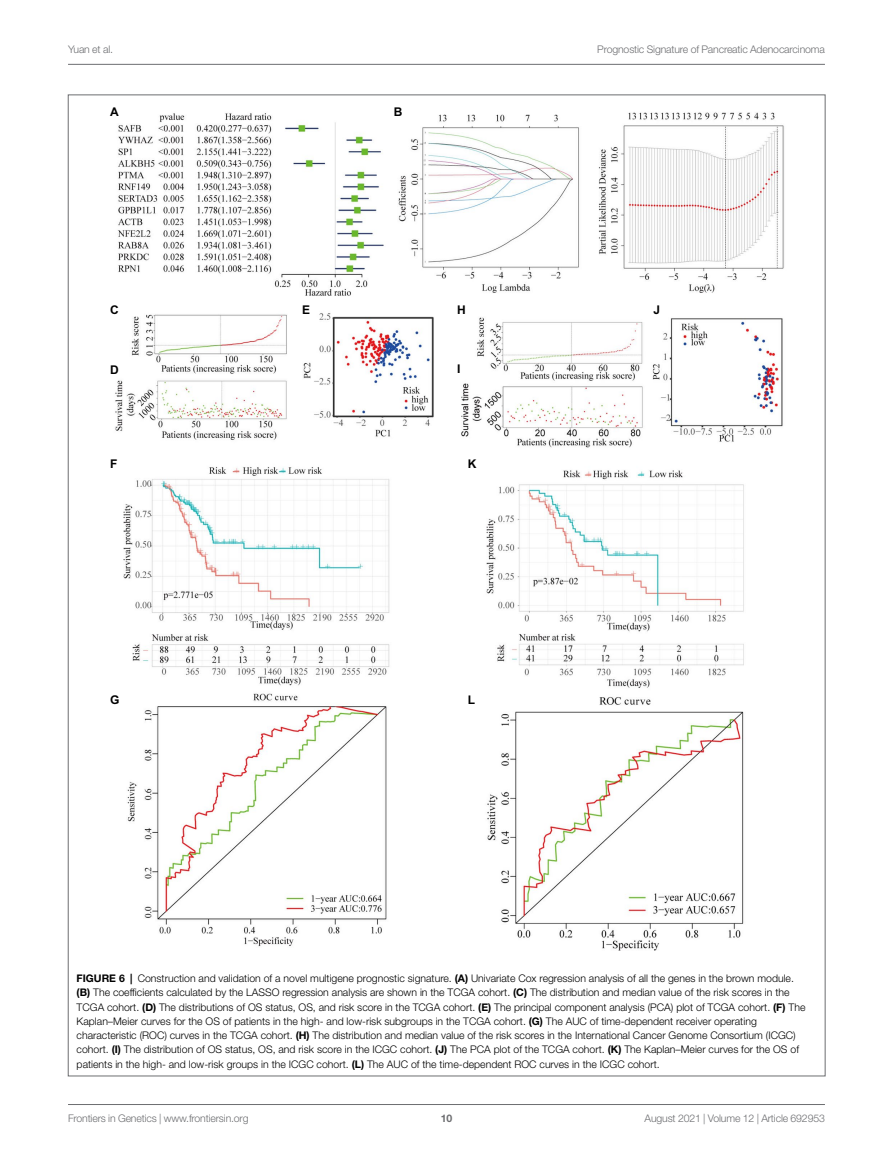
<style>
.page{position:relative;width:893px;height:1170px;background:#fff}
.page>*{position:absolute;margin:0;border:0;box-sizing:border-box;transform-origin:0 0}
.t1{font:700 12px "Arial";color:#000}
.FIG_LEG{font:300 10.5px/14.2px "Helvetica Neue LT Std";color:#000}
.t2{font:300 10.5px "Helvetica Neue LT Std";letter-spacing:-.015em;color:#6d6e71}
.t3{font:700 10.5px "Helvetica Neue LT Std";color:#6d6e71}
.s1{font-weight:700}
</style>
<div class="page">
<hr style="left:68px;top:64px;width:757px;height:1px;background:#6d6e71">
<hr style="left:68px;top:1104px;width:757px;height:1px;background:#6d6e71">
<img style="left:115px;top:112px;width:669px;height:839px">
<p class="t2" style="left:68px;top:42px;width:47px">Yuan et al.</p>
<p class="t2" style="left:597px;top:42px;width:229px">Prognostic Signature of Pancreatic Adenocarcinoma</p>
<p class="t1" style="left:110px;top:104px;width:10px">A</p>
<p class="t1" style="left:394px;top:104px;width:10px">B</p>
<p class="t1" style="left:110px;top:301px;width:10px">C</p>
<p class="t1" style="left:302px;top:301px;width:10px">E</p>
<p class="t1" style="left:457px;top:301px;width:10px">H</p>
<p class="t1" style="left:110px;top:361px;width:10px">D</p>
<p class="t1" style="left:457px;top:361px;width:5px">I</p>
<p class="t1" style="left:110px;top:455px;width:9px">F</p>
<p class="t1" style="left:468px;top:455px;width:10px">K</p>
<p class="t1" style="left:110px;top:691px;width:11px">G</p>
<p class="t1" style="left:468px;top:691px;width:9px">L</p>
<p class="t1" style="left:654px;top:301px;width:8px">J</p>
<p class="FIG_LEG" style="left:77px;top:970px;width:730px"><span class="s1">FIGURE 6 |</span> Construction and validation of a novel multigene prognostic signature. <span class="s1">(A)</span> Univariate Cox regression analysis of all the genes in the brown module. <span class="s1">(B)</span> The coefficients calculated by the LASSO regression analysis are shown in the TCGA cohort. <span class="s1">(C)</span> The distribution and median value of the risk scores in the TCGA cohort. <span class="s1">(D)</span> The distributions of OS status, OS, and risk score in the TCGA cohort. <span class="s1">(E)</span> The principal component analysis (PCA) plot of TCGA cohort. <span class="s1">(F)</span> The Kaplan–Meier curves for the OS of patients in the high- and low-risk subgroups in the TCGA cohort. <span class="s1">(G)</span> The AUC of time-dependent receiver operating characteristic (ROC) curves in the TCGA cohort. <span class="s1">(H)</span> The distribution and median value of the risk scores in the International Cancer Genome Consortium (ICGC) cohort. <span class="s1">(I)</span> The distribution of OS status, OS, and risk score in the ICGC cohort. <span class="s1">(J)</span> The PCA plot of the TCGA cohort. <span class="s1">(K)</span> The Kaplan–Meier curves for the OS of patients in the high- and low-risk groups in the ICGC cohort. <span class="s1">(L)</span> The AUC of the time-dependent ROC curves in the ICGC cohort.</p>
<p class="t2" style="left:68px;top:1111px;width:182px">Frontiers in Genetics | www.frontiersin.org</p>
<p class="t3" style="left:441px;top:1111px;width:13px">10</p>
<p class="t2" style="left:645px;top:1111px;width:182px">August 2021 | Volume 12 | Article 692953</p>
</div>
